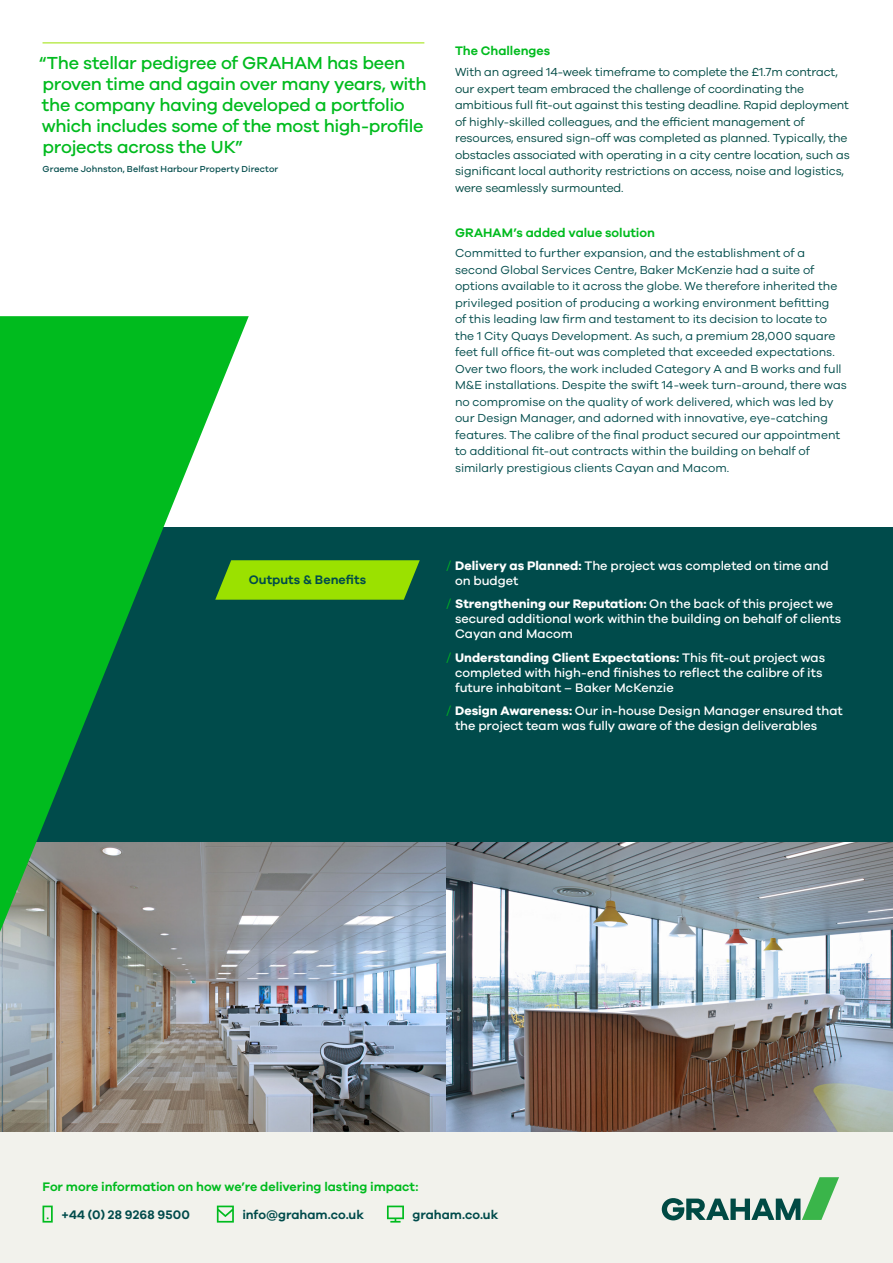
<style>
.page{position:relative;width:893px;height:1263px;background:#fff}
.page>*{position:absolute;margin:0;border:0;box-sizing:border-box;transform-origin:0 0}
.t1{font:500 18px/21px "Galano Grotesque";letter-spacing:-.015em;color:#00bb1e}
.t2{font:500 12.75px/15px "Galano Grotesque";letter-spacing:-.005em;color:#fff}
.t3{font:600 12.75px "Galano Grotesque";color:#00bb1e}
.t4{font:600 12.75px "Galano Grotesque";color:#004b4b}
.Body{font:12px/16.5px "Galano Grotesque";color:#004b4b}
.t5{font:12px/16.5px "Galano Grotesque";letter-spacing:-.01em;color:#004a44}
.t6{font:500 9px "Galano Grotesque";letter-spacing:.01em;color:#004b4b}
.s1{font-weight:400;color:#00bb1e}
.s2{font-weight:700}
</style>
<div class="page">
<img style="left:249px;top:842px;width:197px;height:291px">
<img style="left:446px;top:842px;width:447px;height:291px">
<div style="left:0;top:1133px;width:893px;height:130px;background:#f2f2ec"></div>
<div style="left:0;top:527px;width:893px;height:315px;background:#004b4b"></div>
<hr style="left:43px;top:43px;width:381px;height:1px;background:#9be100">
<svg style="left:249px;top:560px;width:171px;height:40px;background:#91d704"></svg>
<svg style="left:0;top:316px;width:249px;height:907px"></svg>
<svg style="left:43px;top:1205px;width:10px;height:17px"></svg>
<svg style="left:217px;top:1205px;width:17px;height:17px"></svg>
<svg style="left:387px;top:1205px;width:17px;height:17px"></svg>
<svg style="left:662px;top:1177px;width:177px;height:43px"></svg>
<p class="t1" style="left:39px;top:52px;width:389px">“The stellar pedigree of GRAHAM has been proven time and again over many years, with the company having developed a portfolio which includes some of the most high-profile projects across the UK”</p>
<p class="t6" style="left:43px;top:164px;width:237px">Graeme Johnston, Belfast Harbour Property Director</p>
<h2 class="t3" style="left:455px;top:43px;width:97px">The Challenges</h2>
<p class="t5" style="left:455px;top:63px;width:396px">With an agreed 14-week timeframe to complete the £1.7m contract, our expert team embraced the challenge of coordinating the ambitious full fit-out against this testing deadline. Rapid deployment of highly-skilled colleagues, and the efficient management of resources, ensured sign-off was completed as planned. Typically, the obstacles associated with operating in a city centre location, such as significant local authority restrictions on access, noise and logistics, were seamlessly surmounted.</p>
<h2 class="t3" style="left:455px;top:225px;width:201px">GRAHAM’s added value solution</h2>
<p class="Body" style="left:455px;top:245px;width:393px">Committed to further expansion, and the establishment of a second Global Services Centre, Baker McKenzie had a suite of options available to it across the globe. We therefore inherited the privileged position of producing a working environment befitting<br>of this leading law firm and testament to its decision to locate to the 1 City Quays Development. As such, a premium 28,000 square feet full office fit-out was completed that exceeded expectations.<br>Over two floors, the work included Category A and B works and full M&amp;E installations. Despite the swift 14-week turn-around, there was no compromise on the quality of work delivered, which was led by our Design Manager, and adorned with innovative, eye-catching features. The calibre of the final product secured our appointment to additional fit-out contracts within the building on behalf of similarly prestigious clients Cayan and Macom.</p>
<h2 class="t4" style="left:249px;top:572px;width:119px">Outputs &amp; Benefits</h2>
<p class="t2" style="left:455px;top:558px;width:375px;text-indent:-9px"><span class="s1">/</span> <span class="s2">Delivery as Planned:</span> The project was completed on time and on budget</p>
<p class="t2" style="left:455px;top:596px;width:388px;text-indent:-9px"><span class="s1">/</span> <span class="s2">Strengthening our Reputation:</span> On the back of this project we secured additional work within the building on behalf of clients<br>Cayan and Macom</p>
<p class="t2" style="left:455px;top:650px;width:372px;text-indent:-9px"><span class="s1">/</span> <span class="s2">Understanding Client Expectations:</span> This fit-out project was completed with high-end finishes to reflect the calibre of its future inhabitant – Baker McKenzie</p>
<p class="t2" style="left:455px;top:703px;width:389px;text-indent:-9px"><span class="s1">/</span> <span class="s2">Design Awareness:</span> Our in-house Design Manager ensured that the project team was fully aware of the design deliverables</p>
<h2 class="t3" style="left:43px;top:1179px;width:377px">For more information on how we’re delivering lasting impact:</h2>
<h2 class="t4" style="left:62px;top:1207px;width:130px">+44 (0) 28 9268 9500</h2>
<h2 class="t4" style="left:242px;top:1207px;width:123px">info@graham.co.uk</h2>
<h2 class="t4" style="left:412px;top:1207px;width:87px">graham.co.uk</h2>
</div>
